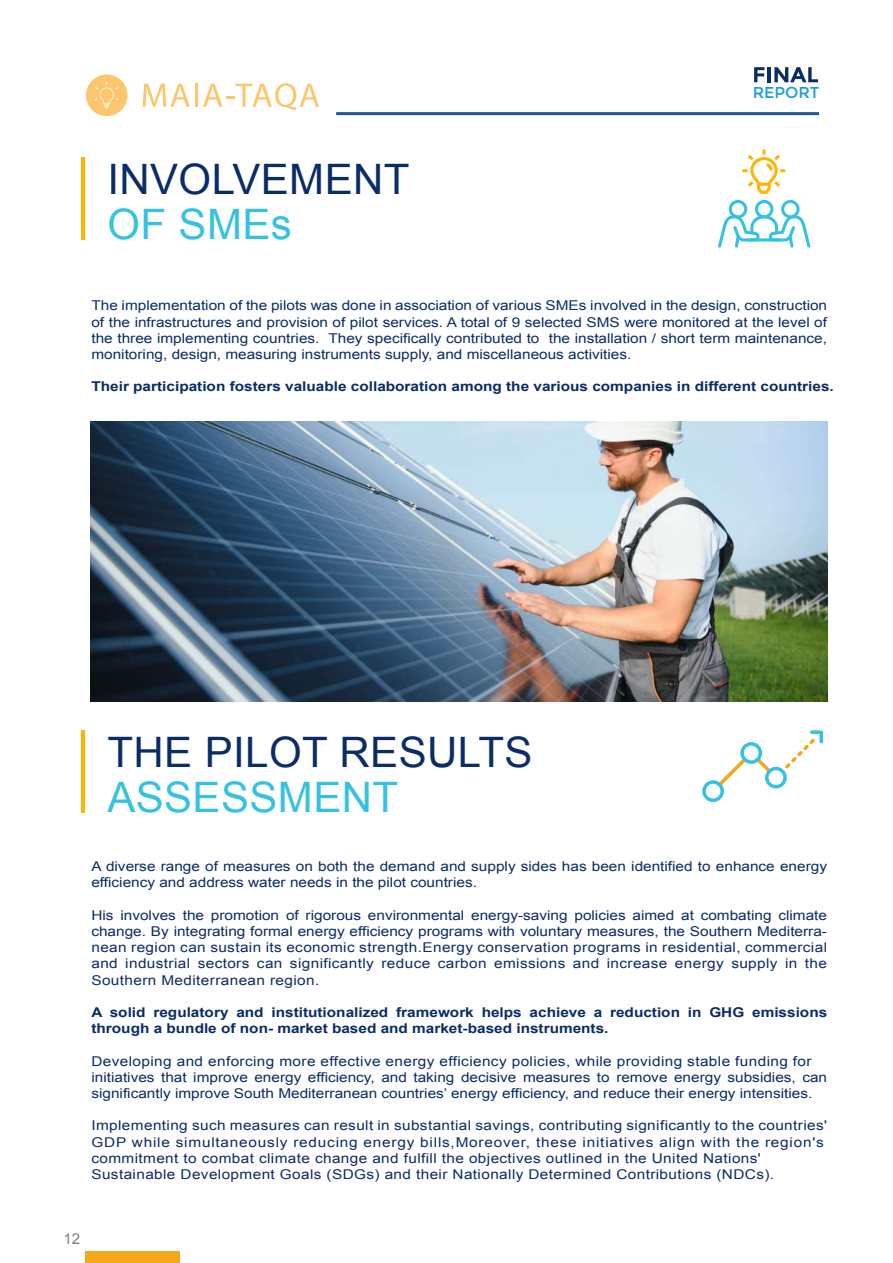
<style>
.page{position:relative;width:893px;height:1263px;background:#fff}
.page>*{position:absolute;margin:0;border:0;box-sizing:border-box;transform-origin:0 0}
.t1{font:42px "Arial";letter-spacing:.01em;color:#0a2c67}
.t2{font:42px "Arial";letter-spacing:.01em;color:#35c2e0}
.t3{font:15.75px "Montserrat";color:#199dd7}
.t4{font:15px "Arial";color:#808285}
.t5{font:13.5px/16.2px "Arial";letter-spacing:.025em;color:#0a2c67;text-align:justify;scale:1.14 1}
.t6{font:13.5px/16.2px "Arial";color:#0a2c67;scale:1.14 1}
.t7{font:700 13.5px/16.2px "Arial";color:#0a2c67;scale:1.14 1}
</style>
<div class="page">
<svg style="left:754px;top:67px;width:10px;height:15px"></svg>
<hr style="left:767px;top:67px;width:4px;height:15px;background:#0a2c67">
<svg style="left:774px;top:67px;width:44px;height:15px"></svg>
<svg style="left:143px;top:84px;width:47px;height:23px"></svg>
<hr style="left:195px;top:84px;width:3px;height:23px;background:#fdc66d">
<svg style="left:203px;top:83px;width:116px;height:27px"></svg>
<div style="left:86px;top:75px;width:42px;height:41px;background:#fdc66d;border-radius:50%"></div>
<svg style="left:94px;top:81px;width:25px;height:28px"></svg>
<hr style="left:336px;top:112px;width:483px;height:3px;background:#1f54a1">
<hr style="left:81px;top:157px;width:4px;height:83px;background:#ffb500">
<hr style="left:81px;top:730px;width:4px;height:83px;background:#ffb500">
<div style="left:85px;top:1251px;width:95px;height:12px;background:#f5a71c"></div>
<svg style="left:744px;top:151px;width:40px;height:43px"></svg>
<div style="left:729px;top:200px;width:18px;height:18px;border:3px solid #35c2e0;border-radius:50%"></div>
<div style="left:781px;top:200px;width:19px;height:18px;border:3px solid #35c2e0;border-radius:50%"></div>
<div style="left:755px;top:200px;width:18px;height:18px;border:3px solid #35c2e0;border-radius:50%"></div>
<svg style="left:718px;top:214px;width:93px;height:34px"></svg>
<svg style="left:716px;top:756px;width:58px;height:33px"></svg>
<div style="left:702px;top:780px;width:22px;height:22px;border:4px solid #35c2e0;border-radius:50%"></div>
<div style="left:740px;top:742px;width:22px;height:22px;border:4px solid #35c2e0;border-radius:50%"></div>
<div style="left:765px;top:767px;width:22px;height:21px;border:4px solid #35c2e0;border-radius:50%"></div>
<svg style="left:782px;top:730px;width:41px;height:42px"></svg>
<img style="left:91px;top:422px;width:736px;height:279px">
<h1 class="t1" style="left:107px;top:152px;width:304px">INVOLVEMENT</h1>
<h1 class="t2" style="left:107px;top:197px;width:186px">OF SMEs</h1>
<p class="t3" style="left:753px;top:83px;width:68px">REPORT</p>
<p class="t5" style="left:91px;top:298px;width:647px">The implementation of the pilots was done in association of various SMEs involved in the design, construction of the infrastructures and provision of pilot services. A total of 9 selected SMS were monitored at the level of the three implementing countries. They specifically contributed to the installation / short term maintenance, monitoring, design, measuring instruments supply, and miscellaneous activities.</p>
<p class="t7" style="left:91px;top:379px;width:653px">Their participation fosters valuable collaboration among the various companies in different countries.</p>
<h1 class="t1" style="left:107px;top:725px;width:427px">THE PILOT RESULTS</h1>
<h1 class="t2" style="left:107px;top:770px;width:292px">ASSESSMENT</h1>
<p class="t6" style="left:91px;top:858px;width:647px">A diverse range of measures on both the demand and supply sides has been identified to enhance energy efficiency and address water needs in the pilot countries.</p>
<p class="t5" style="left:91px;top:907px;width:647px">His involves the promotion of rigorous environmental energy-saving policies aimed at combating climate change. By integrating formal energy efficiency programs with voluntary measures, the Southern Mediterra&shy;nean region can sustain its economic strength.Energy conservation programs in residential, commercial and industrial sectors can significantly reduce carbon emissions and increase energy supply in the Southern Mediterranean region.</p>
<p class="t7" style="left:91px;top:1004px;width:647px">A solid regulatory and institutionalized framework helps achieve a reduction in GHG emissions through a bundle of non- market based and market-based instruments.</p>
<p class="t6" style="left:91px;top:1053px;width:647px">Developing and enforcing more effective energy efficiency policies, while providing stable funding for initiatives that improve energy efficiency, and taking decisive measures to remove energy subsidies, can significantly improve South Mediterranean countries’ energy efficiency, and reduce their energy intensities.</p>
<p class="t5" style="left:91px;top:1118px;width:647px;text-align:left">Implementing such measures can result in substantial savings, contributing significantly to the countries' GDP while simultaneously reducing energy bills,Moreover, these initiatives align with the region's commitment to combat climate change and fulfill the objectives outlined in the United Nations' Sustainable Development Goals (SDGs) and their Nationally Determined Contributions (NDCs).</p>
<p class="t4" style="left:63px;top:1229px;width:18px">12</p>
</div>
